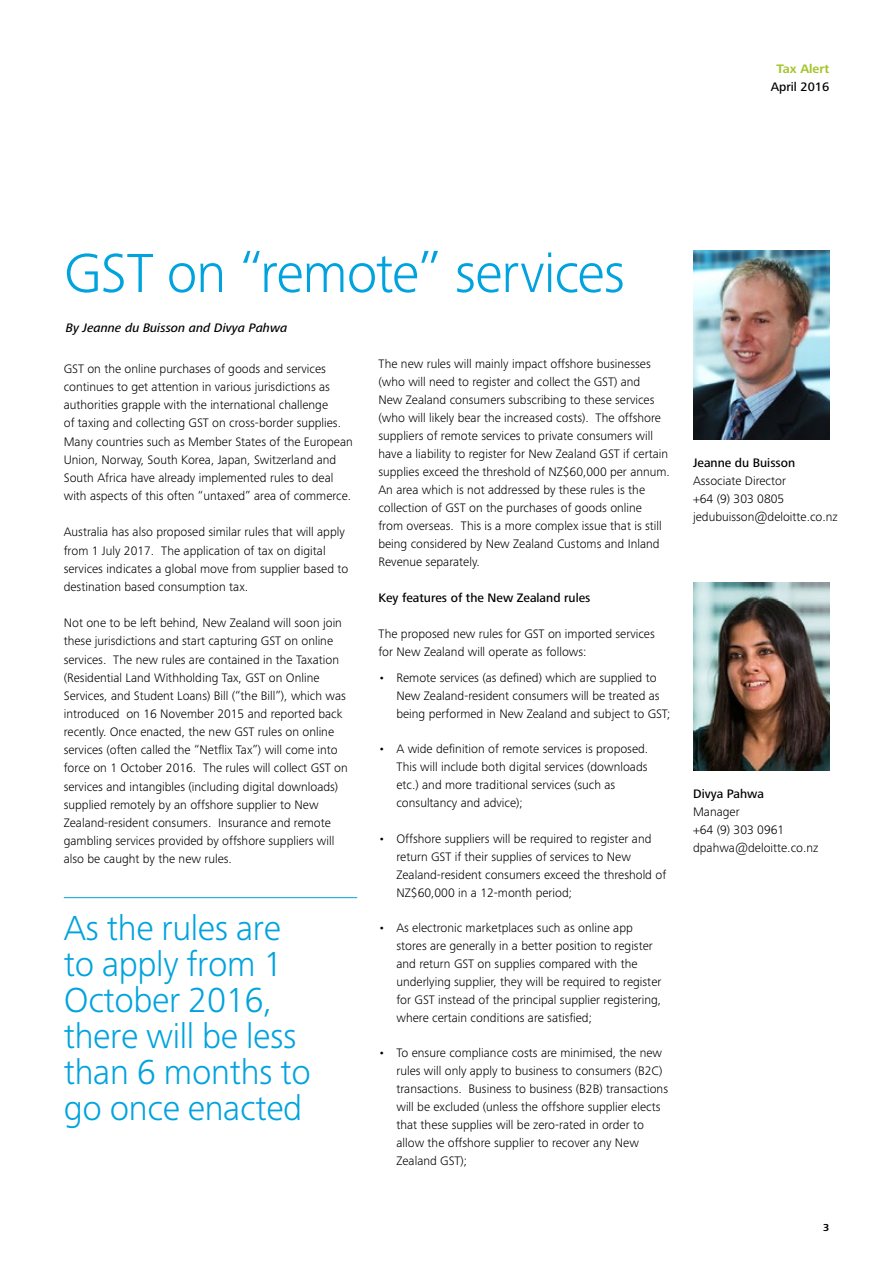
<style>
.page{position:relative;width:893px;height:1263px;background:#fff}
.page>*{position:absolute;margin:0;border:0;box-sizing:border-box;transform-origin:0 0}
.t1{font:300 57px "Frutiger Next Pro";letter-spacing:-.02em;color:#00a3de}
.t2{font:300 36px/36px "Frutiger Next Pro";letter-spacing:-.01em;color:#00a3de}
.t3{font:300 12.75px/18px "Frutiger Next Pro";color:#000}
.t4{font:500 12.75px "Frutiger Next Pro";color:#000}
.t5{font:italic 500 12.75px "Frutiger Next Pro";color:#000}
.t6{font:700 12.75px "Frutiger Next Pro";color:#a4c52d}
.t7{font:700 10.5px "Frutiger Next Pro";color:#000}
</style>
<div class="page">
<img style="left:693px;top:582px;width:136px;height:188px">
<img style="left:693px;top:251px;width:136px;height:188px">
<hr style="left:64px;top:897px;width:293px;height:1px;background:#00a3de">
<p class="t6" style="left:776px;top:61px;width:54px">Tax Alert</p>
<p class="t4" style="left:771px;top:79px;width:60px">April 2016</p>
<h1 class="t1" style="left:64px;top:240px;width:563px">GST on “remote” services</h1>
<p class="t5" style="left:66px;top:320px;width:223px">By Jeanne du Buisson and Divya Pahwa</p>
<p class="t3" style="left:64px;top:360px;width:291px">GST on the online purchases of goods and services continues to get attention in various jurisdictions as authorities grapple with the international challenge<br>of taxing and collecting GST on cross-border supplies.<br>Many countries such as Member States of the European Union, Norway, South Korea, Japan, Switzerland and South Africa have already implemented rules to deal with aspects of this often “untaxed” area of commerce.</p>
<p class="t3" style="left:64px;top:523px;width:286px">Australia has also proposed similar rules that will apply from 1 July 2017. The application of tax on digital services indicates a global move from supplier based to destination based consumption tax.</p>
<p class="t3" style="left:64px;top:614px;width:286px">Not one to be left behind, New Zealand will soon join these jurisdictions and start capturing GST on online services. The new rules are contained in the Taxation (Residential Land Withholding Tax, GST on Online Services, and Student Loans) Bill (“the Bill”), which was introduced on 16 November 2015 and reported back recently. Once enacted, the new GST rules on online services (often called the “Netflix Tax”) will come into force on 1 October 2016. The rules will collect GST on services and intangibles (including digital downloads) supplied remotely by an offshore supplier to New Zealand-resident consumers. Insurance and remote gambling services provided by offshore suppliers will also be caught by the new rules.</p>
<h2 class="t2" style="left:64px;top:910px;width:249px">As the rules are to apply from 1<br>October 2016, there will be less than 6 months to go once enacted</h2>
<p class="t3" style="left:378px;top:355px;width:293px">The new rules will mainly impact offshore businesses (who will need to register and collect the GST) and<br>New Zealand consumers subscribing to these services (who will likely bear the increased costs). The offshore suppliers of remote services to private consumers will have a liability to register for New Zealand GST if certain supplies exceed the threshold of NZ$60,000 per annum.<br>An area which is not addressed by these rules is the collection of GST on the purchases of goods online<br>from overseas. This is a more complex issue that is still being considered by New Zealand Customs and Inland Revenue separately.</p>
<p class="t4" style="left:378px;top:590px;width:214px">Key features of the New Zealand rules</p>
<p class="t3" style="left:378px;top:625px;width:278px">The proposed new rules for GST on imported services for New Zealand will operate as follows:</p>
<p class="t3" style="left:396px;top:669px;width:276px;text-indent:-18px">• Remote services (as defined) which are supplied to<br>New Zealand-resident consumers will be treated as being performed in New Zealand and subject to GST;</p>
<p class="t3" style="left:396px;top:740px;width:253px;text-indent:-18px">• A wide definition of remote services is proposed.<br>This will include both digital services (downloads etc.) and more traditional services (such as consultancy and advice);</p>
<p class="t3" style="left:396px;top:829px;width:271px;text-indent:-18px">• Offshore suppliers will be required to register and return GST if their supplies of services to New Zealand-resident consumers exceed the threshold of NZ$60,000 in a 12-month period;</p>
<p class="t3" style="left:396px;top:918px;width:266px;text-indent:-18px">• As electronic marketplaces such as online app stores are generally in a better position to register and return GST on supplies compared with the underlying supplier, they will be required to register for GST instead of the principal supplier registering, where certain conditions are satisfied;</p>
<p class="t3" style="left:396px;top:1043px;width:273px;text-indent:-18px">• To ensure compliance costs are minimised, the new rules will only apply to business to consumers (B2C) transactions. Business to business (B2B) transactions will be excluded (unless the offshore supplier elects that these supplies will be zero-rated in order to allow the offshore supplier to recover any New Zealand GST);</p>
<p class="t4" style="left:693px;top:455px;width:104px">Jeanne du Buisson</p>
<p class="t3" style="left:693px;top:471px;width:146px">Associate Director<br>+64 (9) 303 0805 jedubuisson@deloitte.co.nz</p>
<p class="t4" style="left:693px;top:786px;width:73px">Divya Pahwa</p>
<p class="t3" style="left:693px;top:802px;width:127px">Manager<br>+64 (9) 303 0961 dpahwa@deloitte.co.nz</p>
<p class="t7" style="left:823px;top:1221px;width:8px">3</p>
</div>
